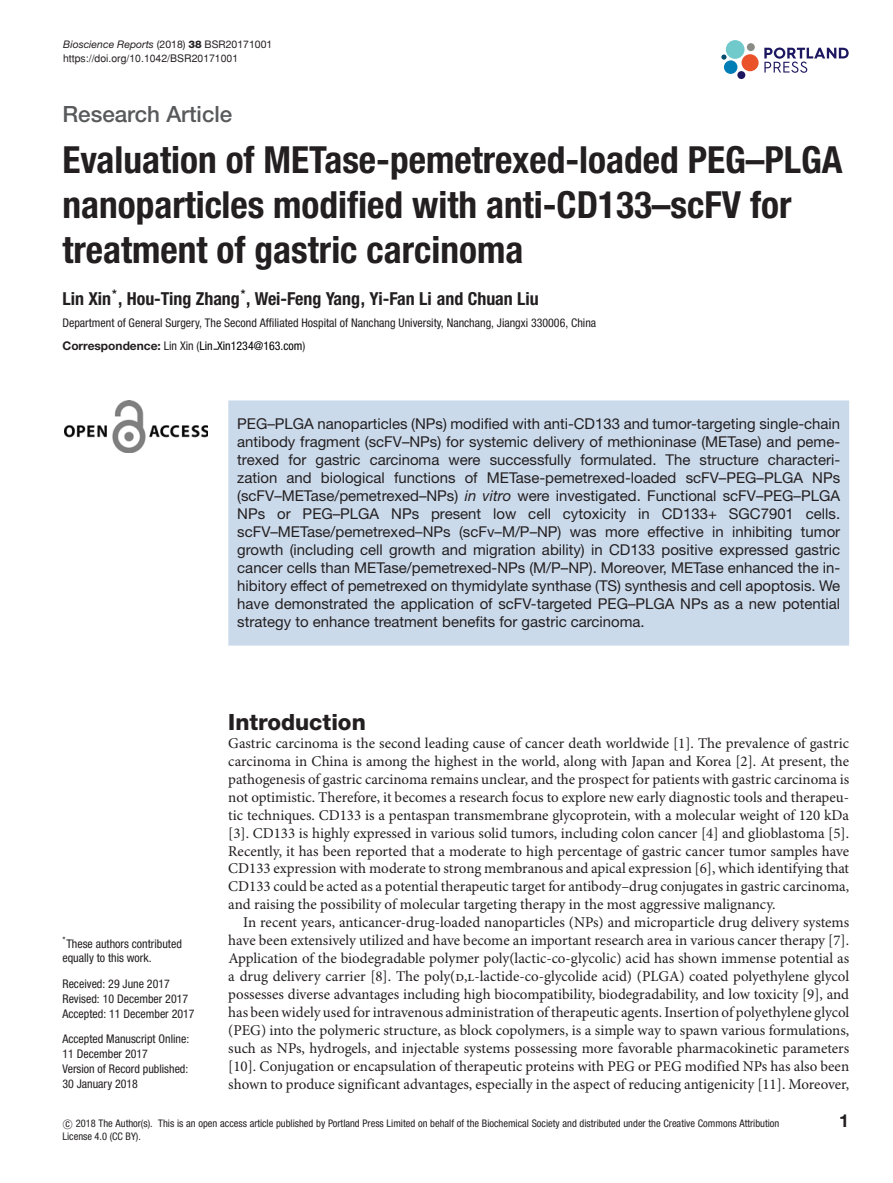
<style>
.page{position:relative;width:893px;height:1183px;background:#fff}
.page>*{position:absolute;margin:0;border:0;box-sizing:border-box;transform-origin:0 0}
.t1{font:700 condensed 37.35px/44.8px "Helvetica Neue LT Std";color:#231f20}
.t2{font:500 22.35px "Helvetica Neue LT Std";color:#58595b}
.t3{font:800 22.35px "Helvetica Neue LT Std";color:#231f20}
.t4{font:700 condensed 18px "Helvetica Neue LT Std";color:#231f20}
.t5{font:700 18px "Helvetica Neue LT Std";color:#231f20}
.t6{font:15px/18px "Minion Pro";color:#231f20;text-align:justify}
.t7{font:15px/18px "Helvetica Neue LT Std";color:#231f20;text-align:justify}
.t8{font:condensed 12px/15px "Helvetica Neue LT Std";color:#231f20}
.t9{font:condensed 10.5px/13.5px "Helvetica Neue LT Std";color:#231f20}
.t10{font:italic 10.5px "Helvetica Neue LT Std";color:#231f20}
.t11{font:10.5px "Helvetica";color:#231f20}
.s1{font-style:normal}
.s2{font-weight:800;font-style:normal}
.s3{font-weight:700;font-stretch:normal}
.s4{color:#000}
.s5{font-style:italic}
.s6{font-family:"CMSY10";font-stretch:normal}
</style>
<div class="page">
<svg style="left:764px;top:48px;width:85px;height:25px"></svg>
<div style="left:726px;top:40px;width:18px;height:19px;background:#70cacb;border-radius:50%"></div>
<div style="left:741px;top:54px;width:18px;height:17px;background:#ea5329;border-radius:50%"></div>
<div style="left:724px;top:60px;width:13px;height:14px;background:#007db5;border-radius:50%"></div>
<div style="left:737px;top:71px;width:8px;height:8px;background:#1d1760;border-radius:50%"></div>
<div style="left:747px;top:43px;width:8px;height:8px;background:#888c85;border-radius:50%"></div>
<svg style="left:721px;top:54px;width:5px;height:6px"></svg>
<img style="left:65px;top:400px;width:143px;height:52px">
<div style="left:228px;top:400px;width:621px;height:245px;background:#cbdaeb"></div>
<p class="t10" style="left:63px;top:40px;width:211px">Bioscience Reports <span class="s1">(2018)</span> <span class="s2">38</span> <span class="s1">BSR20171001</span></p>
<p class="t11" style="left:63px;top:54px;width:177px">https://doi.org/10.1042/BSR20171001</p>
<h2 class="t2" style="left:62px;top:106px;width:171px">Research Article</h2>
<h1 class="t1" style="left:62px;top:140px;width:782px">Evaluation of METase-pemetrexed-loaded PEG–PLGA nanoparticles modified with anti-CD133–scFV for treatment of gastric carcinoma</h1>
<p class="t4" style="left:62px;top:291px;width:478px">Lin Xin<sup>*</sup>, Hou-Ting Zhang<sup>*</sup>, Wei-Feng Yang, Yi-Fan Li and Chuan Liu</p>
<p class="t8" style="left:62px;top:312px;width:535px;line-height:22.4px">Department of General Surgery, The Second Affiliated Hospital of Nanchang University, Nanchang, Jiangxi 330006, China<br><span class="s3">Correspondence:</span> Lin Xin (<span class="s4">Lin Xin1234@163.com</span>)</p>
<p class="t7" style="left:237px;top:416px;width:604px">PEG–PLGA nanoparticles (NPs) modified with anti-CD133 and tumor-targeting single-chain antibody fragment (scFV–NPs) for systemic delivery of methioninase (METase) and peme&shy;trexed for gastric carcinoma were successfully formulated. The structure characteri&shy;zation and biological functions of METase-pemetrexed-loaded scFV–PEG–PLGA NPs (scFV–METase/pemetrexed–NPs) <span class="s5">in vitro</span> were investigated. Functional scFV–PEG–PLGA NPs or PEG–PLGA NPs present low cell cytoxicity in CD133+ SGC7901 cells. scFV–METase/pemetrexed–NPs (scFv–M/P–NP) was more effective in inhibiting tumor growth (including cell growth and migration ability) in CD133 positive expressed gastric cancer cells than METase/pemetrexed-NPs (M/P–NP). Moreover, METase enhanced the in&shy;hibitory effect of pemetrexed on thymidylate synthase (TS) synthesis and cell apoptosis. We have demonstrated the application of scFV-targeted PEG–PLGA NPs as a new potential strategy to enhance treatment benefits for gastric carcinoma.</p>
<h2 class="t3" style="left:228px;top:713px;width:139px">Introduction</h2>
<p class="t6" style="left:228px;top:735px;width:622px">Gastric carcinoma is the second leading cause of cancer death worldwide [1]. The prevalence of gastric carcinoma in China is among the highest in the world, along with Japan and Korea [2]. At present, the pathogenesis of gastric carcinoma remains unclear, and the prospect for patients with gastric carcinoma is not optimistic. Therefore, it becomes a research focus to explore new early diagnostic tools and therapeu&shy;tic techniques. CD133 is a pentaspan transmembrane glycoprotein, with a molecular weight of 120 kDa [3]. CD133 is highly expressed in various solid tumors, including colon cancer [4] and glioblastoma [5].<br>Recently, it has been reported that a moderate to high percentage of gastric cancer tumor samples have CD133 expression with moderate to strong membranous and apical expression [6], which identifying that CD133 could be acted as a potential therapeutic target for antibody–drug conjugates in gastric carcinoma, and raising the possibility of molecular targeting therapy in the most aggressive malignancy.</p>
<p class="t6" style="left:228px;top:914px;width:622px;text-indent:15px">In recent years, anticancer-drug-loaded nanoparticles (NPs) and microparticle drug delivery systems have been extensively utilized and have become an important research area in various cancer therapy [7].<br>Application of the biodegradable polymer poly(lactic-co-glycolic) acid has shown immense potential as a drug delivery carrier [8]. The poly(d,l-lactide-co-glycolide acid) (PLGA) coated polyethylene glycol possesses diverse advantages including high biocompatibility, biodegradability, and low toxicity [9], and has been widely used for intravenous administration of therapeutic agents. Insertion of polyethylene glycol (PEG) into the polymeric structure, as block copolymers, is a simple way to spawn various formulations, such as NPs, hydrogels, and injectable systems possessing more favorable pharmacokinetic parameters [10]. Conjugation or encapsulation of therapeutic proteins with PEG or PEG modified NPs has also been shown to produce significant advantages, especially in the aspect of reducing antigenicity [11]. Moreover,</p>
<p class="t9" style="left:62px;top:1117px;width:718px"><span class="s6">-</span>c 2018 The Author(s). This is an open access article published by Portland Press Limited on behalf of the Biochemical Society and distributed under the Creative Commons Attribution<br>License 4.0 (CC BY).</p>
<p class="t5" style="left:839px;top:1113px;width:11px">1</p>
<p class="t8" style="left:62px;top:936px;width:121px"><sup>*</sup>These authors contributed equally to this work.</p>
<p class="t8" style="left:62px;top:976px;width:134px">Received: 29 June 2017<br>Revised: 10 December 2017<br>Accepted: 11 December 2017</p>
<p class="t8" style="left:62px;top:1032px;width:128px">Accepted Manuscript Online:<br>11 December 2017<br>Version of Record published:<br>30 January 2018</p>
</div>
